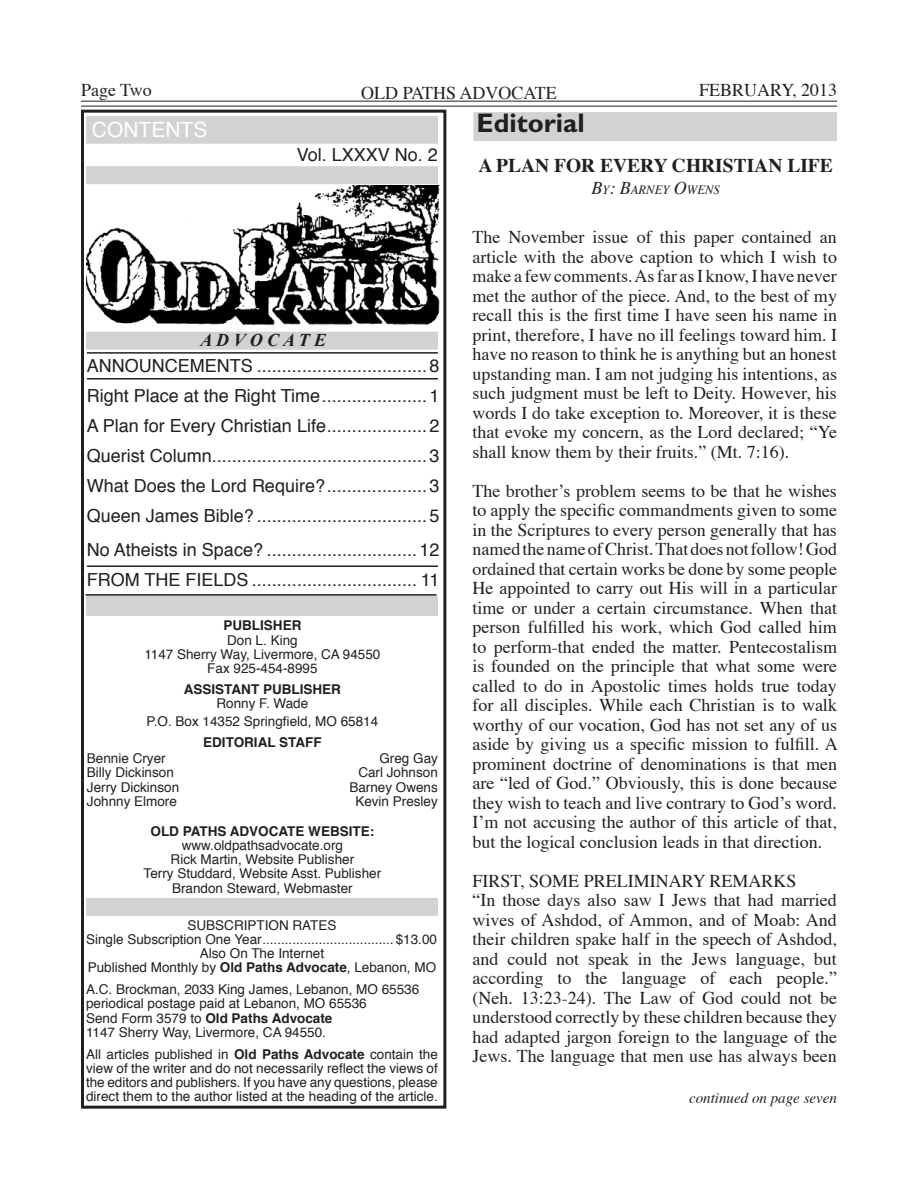
<style>
.page{position:relative;width:918px;height:1188px;background:#fff}
.page>*{position:absolute;margin:0;border:0;box-sizing:border-box;transform-origin:0 0}
.t1{font:700 27px "Gill Sans";color:#231f20}
.t2{font:21px "Helvetica";color:#fff}
.t3{font:700 19.5px "Times";color:#231f20}
.t4{font:18px/19.5px "Times";color:#231f20;text-align:justify}
.t5{font:18px "Helvetica";color:#231f20}
.t6{font:italic 700 18px "Times New Roman";color:#231f20}
.t7{font:italic 15px "Times";color:#231f20}
.t8{font:13.5px/14.2px "Helvetica";color:#231f20;text-align:justify}
.t9{font:700 13.5px "Helvetica";color:#231f20}
.t10{font:italic 12.6px "Times";color:#231f20}
.s1{font-size:18px}
.s2{font-weight:700}
.s3{font-weight:400}
</style>
<div class="page">
<div style="left:81px;top:110px;width:365px;height:999px;border:3px solid #231f20"></div>
<div style="left:86px;top:596px;width:352px;height:20px;background:#d1d2d4"></div>
<hr style="left:86px;top:594px;width:350px;height:2px;background:#231f20">
<div style="left:86px;top:332px;width:352px;height:18px;background:#d1d2d4;border:2px solid #d1d2d4"></div>
<div style="left:86px;top:898px;width:352px;height:18px;background:#d1d2d4"></div>
<div style="left:473px;top:112px;width:364px;height:29px;background:#d1d2d4"></div>
<div style="left:86px;top:116px;width:352px;height:28px;background:#d1d2d4;border:2px solid #d1d2d4"></div>
<div style="left:86px;top:166px;width:352px;height:18px;background:#d1d2d4"></div>
<hr style="left:81px;top:101px;width:756px;height:1px;background:#231f20">
<hr style="left:81px;top:106px;width:756px;height:1px;background:#231f20">
<hr style="left:87px;top:352px;width:351px;height:2px;background:#231f20">
<img style="left:87px;top:185px;width:353px;height:141px">
<hr style="left:87px;top:566px;width:351px;height:1px;background:#231f20">
<hr style="left:87px;top:378px;width:351px;height:2px;background:#231f20">
<p class="t4" style="left:81px;top:81px;width:72px">Page Two</p>
<p class="t4" style="left:361px;top:85px;width:197px">OLD PATHS ADVOCATE</p>
<p class="t4" style="left:699px;top:81px;width:139px">FEBRUARY, 2013</p>
<p class="t2" style="left:92px;top:115px;width:117px">CONTENTS</p>
<p class="t1" style="left:477px;top:107px;width:110px">Editorial</p>
<p class="t3" style="left:478px;top:152px;width:356px">A PLAN FOR EVERY CHRISTIAN LIFE</p>
<p class="t10" style="left:591px;top:182px;width:130px"><span class="s1">B</span>Y<span class="s1">: B</span>ARNEY <span class="s1">O</span>WENS</p>
<p class="t5" style="left:297px;top:143px;width:143px">Vol. LXXXV No. 2</p>
<p class="t6" style="left:201px;top:328px;width:127px">A D V O C A T E</p>
<p class="t5" style="left:87px;top:353px;width:354px">ANNOUNCEMENTS .................................. 8</p>
<p class="t5" style="left:87px;top:383px;width:354px">Right Place at the Right Time..................... 1</p>
<p class="t5" style="left:87px;top:413px;width:354px">A Plan for Every Christian Life.................... 2</p>
<p class="t5" style="left:87px;top:443px;width:354px">Querist Column........................................... 3</p>
<p class="t5" style="left:87px;top:473px;width:354px">What Does the Lord Require?.................... 3</p>
<p class="t5" style="left:87px;top:503px;width:354px">Queen James Bible? .................................. 5</p>
<p class="t5" style="left:87px;top:538px;width:354px">No Atheists in Space? .............................. 12</p>
<p class="t5" style="left:87px;top:568px;width:354px">FROM THE FIELDS ................................. 11</p>
<p class="t9" style="left:223px;top:616px;width:80px">PUBLISHER</p>
<p class="t8" style="left:227px;top:634px;width:72px">Don L. King</p>
<p class="t8" style="left:144px;top:648px;width:238px">1147 Sherry Way, Livermore, CA 94550</p>
<p class="t8" style="left:207px;top:662px;width:112px">Fax 925-454-8995</p>
<p class="t9" style="left:184px;top:680px;width:159px">ASSISTANT PUBLISHER</p>
<p class="t8" style="left:217px;top:697px;width:93px">Ronny F. Wade</p>
<p class="t8" style="left:147px;top:715px;width:233px">P.O. Box 14352 Springfield, MO 65814</p>
<p class="t9" style="left:203px;top:733px;width:120px">EDITORIAL STAFF</p>
<p class="t8" style="left:87px;top:752px;width:80px">Bennie Cryer</p>
<p class="t8" style="left:379px;top:752px;width:60px">Greg Gay</p>
<p class="t8" style="left:87px;top:766px;width:89px">Billy Dickinson</p>
<p class="t8" style="left:358px;top:766px;width:81px">Carl Johnson</p>
<p class="t8" style="left:87px;top:781px;width:94px">Jerry Dickinson</p>
<p class="t8" style="left:349px;top:781px;width:90px">Barney Owens</p>
<p class="t8" style="left:87px;top:795px;width:92px">Johnny Elmore</p>
<p class="t8" style="left:355px;top:795px;width:84px">Kevin Presley</p>
<p class="t9" style="left:151px;top:822px;width:225px">OLD PATHS ADVOCATE WEBSITE:</p>
<p class="t8" style="left:182px;top:839px;width:163px">www.oldpathsadvocate.org</p>
<p class="t8" style="left:171px;top:853px;width:185px">Rick Martin, Website Publisher</p>
<p class="t8" style="left:144px;top:867px;width:239px">Terry Studdard, Website Asst. Publisher</p>
<p class="t8" style="left:172px;top:882px;width:182px">Brandon Steward, Webmaster</p>
<p class="t8" style="left:187px;top:919px;width:151px">SUBSCRIPTION RATES</p>
<p class="t8" style="left:86px;top:933px;width:352px">Single Subscription One Year................................... $13.00</p>
<p class="t8" style="left:200px;top:947px;width:126px">Also On The Internet</p>
<p class="t8" style="left:88px;top:961px;width:350px">Published Monthly by <span class="s2">Old Paths Advocate</span>, Lebanon, MO</p>
<p class="t8" style="left:86px;top:983px;width:335px">A.C. Brockman, 2033 King James, Lebanon, MO 65536</p>
<p class="t8" style="left:86px;top:997px;width:282px">periodical postage paid at Lebanon, MO 65536</p>
<p class="t9" style="left:86px;top:1009px;width:248px"><span class="s3">Send Form 3579 to</span> Old Paths Advocate</p>
<p class="t8" style="left:86px;top:1026px;width:241px">1147 Sherry Way, Livermore, CA 94550.</p>
<p class="t8" style="left:86px;top:1048px;width:353px">All articles published in <span class="s2">Old Paths Advocate</span> contain the view of the writer and do not necessarily reflect the views of the editors and publishers. If you have any questions, please direct them to the author listed at the heading of the article.</p>
<p class="t4" style="left:472px;top:228px;width:366px">The November issue of this paper contained an article with the above caption to which I wish to make a few comments. As far as I know, I have never met the author of the piece. And, to the best of my recall this is the first time I have seen his name in print, therefore, I have no ill feelings toward him. I have no reason to think he is anything but an honest upstanding man. I am not judging his intentions, as such judgment must be left to Deity. However, his words I do take exception to. Moreover, it is these that evoke my concern, as the Lord declared; “Ye shall know them by their fruits.” (Mt. 7:16).</p>
<p class="t4" style="left:472px;top:482px;width:367px">The brother’s problem seems to be that he wishes to apply the specific commandments given to some in the Scriptures to every person generally that has named the name of Christ. That does not follow! God ordained that certain works be done by some people He appointed to carry out His will in a particular time or under a certain circumstance. When that person fulfilled his work, which God called him to perform-that ended the matter. Pentecostalism is founded on the principle that what some were called to do in Apostolic times holds true today for all disciples. While each Christian is to walk worthy of our vocation, God has not set any of us aside by giving us a specific mission to fulfill. A prominent doctrine of denominations is that men are “led of God.” Obviously, this is done because they wish to teach and live contrary to God’s word.<br>I’m not accusing the author of this article of that, but the logical conclusion leads in that direction.</p>
<p class="t4" style="left:472px;top:872px;width:326px">FIRST, SOME PRELIMINARY REMARKS</p>
<p class="t4" style="left:472px;top:891px;width:366px">“In those days also saw I Jews that had married wives of Ashdod, of Ammon, and of Moab: And their children spake half in the speech of Ashdod, and could not speak in the Jews language, but according to the language of each people.” (Neh. 13:23-24). The Law of God could not be understood correctly by these children because they had adapted jargon foreign to the language of the Jews. The language that men use has always been</p>
<p class="t7" style="left:689px;top:1089px;width:149px">continued on page seven</p>
</div>
